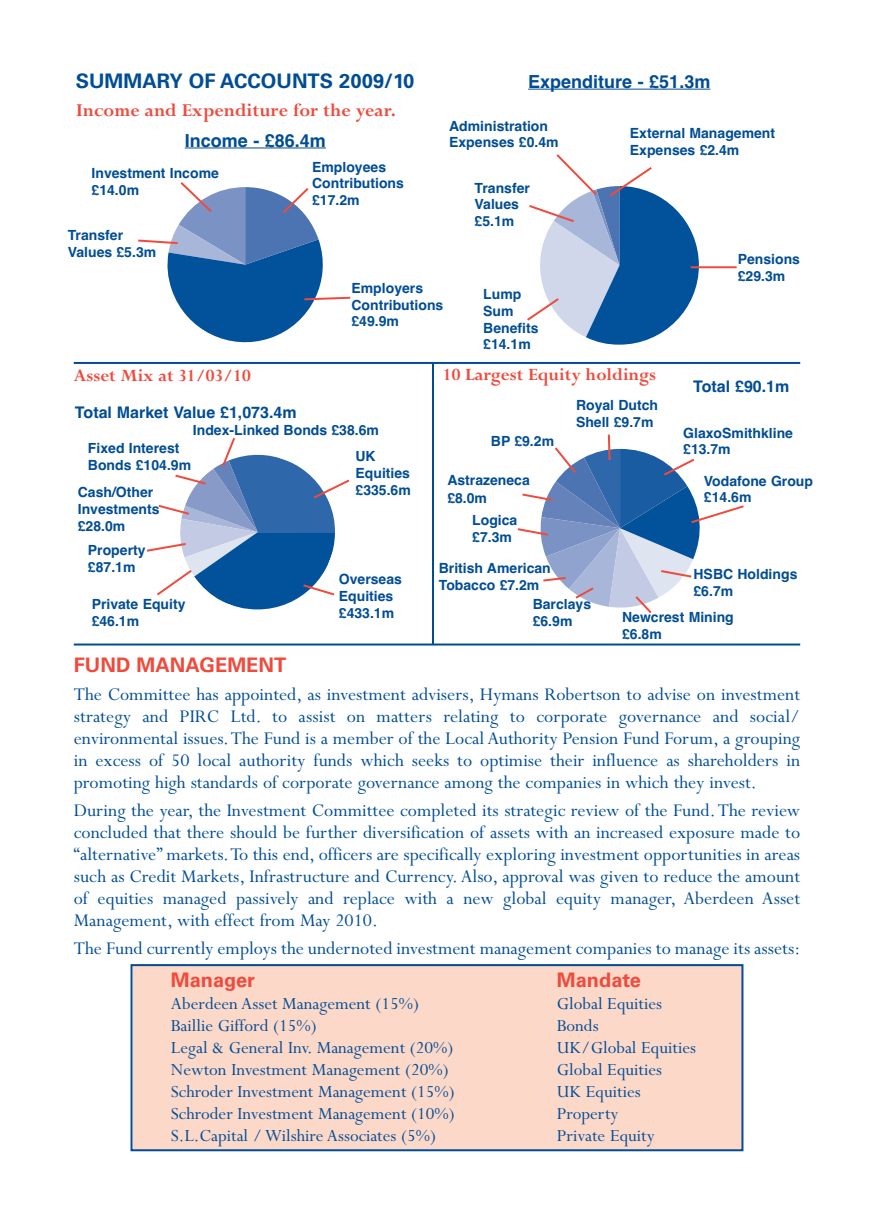
<style>
.page{position:relative;width:874px;height:1225px;background:#fff}
.page>*{position:absolute;margin:0;border:0;box-sizing:border-box;transform-origin:0 0}
.t1{font:20px/22px "Perpetua";color:#014d95;text-align:justify}
.t2{font:700 20px "Perpetua";color:#ef4b3d}
.t3{font:700 20px "Univers";color:#ef4b3d}
.t4{font:700 20px "Univers";color:#014d95}
.t5{font:19px "Perpetua";color:#014d95}
.t6{font:700 19px "Perpetua";color:#ef4b3d}
.t7{font:700 18px "Helvetica";color:#014d95}
.t8{font:700 16px "Helvetica";color:#014d95}
.t9{font:700 14px/16.8px "Helvetica";color:#014d95}
</style>
<div class="page">
<div style="left:132px;top:966px;width:609px;height:183px;background:#fcd8c9"></div>
<div style="left:130px;top:964px;width:613px;height:187px;border:2px solid #014d95"></div>
<hr style="left:185px;top:147px;width:141px;height:1px;background:#014d95">
<hr style="left:690px;top:266px;width:46px;height:2px;background:#ef4b3d">
<hr style="left:528px;top:89px;width:182px;height:1px;background:#014d95">
<hr style="left:74px;top:362px;width:725px;height:2px;background:#014d95">
<hr style="left:74px;top:643px;width:725px;height:2px;background:#014d95">
<svg style="left:527px;top:154px;width:171px;height:191px"></svg>
<hr style="left:432px;top:363px;width:2px;height:282px;background:#014d95">
<svg style="left:138px;top:182px;width:213px;height:160px"></svg>
<svg style="left:146px;top:437px;width:204px;height:172px"></svg>
<svg style="left:517px;top:434px;width:227px;height:180px"></svg>
<p class="t4" style="left:76px;top:74px;width:340px">SUMMARY OF ACCOUNTS 2009/10</p>
<p class="t2" style="left:76px;top:103px;width:321px">Income and Expenditure for the year.</p>
<p class="t7" style="left:185px;top:130px;width:143px">Income - £86.4m</p>
<p class="t9" style="left:92px;top:165px;width:129px">Investment Income £14.0m</p>
<p class="t9" style="left:312px;top:158px;width:93px">Employees<br>Contributions £17.2m</p>
<p class="t7" style="left:528px;top:71px;width:184px">Expenditure - £51.3m</p>
<p class="t9" style="left:629px;top:125px;width:147px">External Management<br>Expenses £2.4m</p>
<p class="t9" style="left:449px;top:117px;width:111px">Administration<br>Expenses £0.4m</p>
<p class="t9" style="left:474px;top:179px;width:57px">Transfer<br>Values £5.1m</p>
<p class="t9" style="left:68px;top:227px;width:90px">Transfer<br>Values £5.3m</p>
<p class="t9" style="left:351px;top:279px;width:93px">Employers<br>Contributions £49.9m</p>
<p class="t9" style="left:483px;top:286px;width:57px">Lump<br>Sum<br>Benefits £14.1m</p>
<p class="t6" style="left:74px;top:369px;width:178px">Asset Mix at 31/03/10</p>
<p class="t6" style="left:443px;top:367px;width:214px">10 Largest Equity holdings</p>
<p class="t9" style="left:737px;top:251px;width:64px">Pensions £29.3m</p>
<p class="t8" style="left:692px;top:377px;width:98px">Total £90.1m</p>
<p class="t8" style="left:75px;top:403px;width:223px">Total Market Value £1,073.4m</p>
<p class="t9" style="left:193px;top:417px;width:187px;line-height:25.8px;text-align:right">Index-Linked Bonds £38.6m<br>UK</p>
<p class="t9" style="left:355px;top:464px;width:57px">Equities £335.6m</p>
<p class="t9" style="left:88px;top:439px;width:105px">Fixed Interest<br>Bonds £104.9m</p>
<p class="t9" style="left:78px;top:484px;width:83px">Cash/Other<br>Investments £28.0m</p>
<p class="t9" style="left:88px;top:542px;width:59px">Property £87.1m</p>
<p class="t9" style="left:92px;top:595px;width:95px">Private Equity £46.1m</p>
<p class="t9" style="left:339px;top:571px;width:65px">Overseas<br>Equities £433.1m</p>
<p class="t9" style="left:575px;top:396px;width:84px">Royal Dutch<br>Shell £9.7m</p>
<p class="t9" style="left:490px;top:433px;width:65px">BP £9.2m</p>
<p class="t9" style="left:683px;top:424px;width:111px">GlaxoSmithkline £13.7m</p>
<p class="t9" style="left:447px;top:471px;width:84px;line-height:18px">Astrazeneca £8.0m</p>
<p class="t9" style="left:472px;top:512px;width:47px">Logica £7.3m</p>
<p class="t9" style="left:438px;top:559px;width:113px">British American<br>Tobacco £7.2m</p>
<p class="t9" style="left:532px;top:595px;width:60px">Barclays £6.9m</p>
<p class="t9" style="left:703px;top:472px;width:111px">Vodafone Group £14.6m</p>
<p class="t9" style="left:693px;top:566px;width:105px">HSBC Holdings £6.7m</p>
<p class="t9" style="left:621px;top:609px;width:113px">Newcrest Mining £6.8m</p>
<p class="t3" style="left:74px;top:658px;width:214px">FUND MANAGEMENT</p>
<p class="t1" style="left:74px;top:685px;width:727px">The Committee has appointed, as investment advisers, Hymans Robertson to advise on investment strategy and PIRC Ltd. to assist on matters relating to corporate governance and social/ environmental issues.The Fund is a member of the Local Authority Pension Fund Forum, a grouping in excess of 50 local authority funds which seeks to optimise their influence as shareholders in promoting high standards of corporate governance among the companies in which they invest.</p>
<p class="t1" style="left:74px;top:801px;width:727px">During the year, the Investment Committee completed its strategic review of the Fund.The review concluded that there should be further diversification of assets with an increased exposure made to “alternative” markets.To this end, officers are specifically exploring investment opportunities in areas such as Credit Markets, Infrastructure and Currency.Also, approval was given to reduce the amount of equities managed passively and replace with a new global equity manager, Aberdeen Asset Management, with effect from May 2010.</p>
<p class="t1" style="left:74px;top:938px;width:727px">The Fund currently employs the undernoted investment management companies to manage its assets:</p>
<p class="t3" style="left:171px;top:972px;width:86px">Manager</p>
<p class="t3" style="left:556px;top:972px;width:86px">Mandate</p>
<p class="t5" style="left:171px;top:996px;width:249px">Aberdeen Asset Management (15%)</p>
<p class="t5" style="left:556px;top:996px;width:107px">Global Equities</p>
<p class="t5" style="left:171px;top:1018px;width:147px">Baillie Gifford (15%)</p>
<p class="t5" style="left:556px;top:1018px;width:43px">Bonds</p>
<p class="t5" style="left:171px;top:1040px;width:284px">Legal &amp; General Inv. Management (20%)</p>
<p class="t5" style="left:556px;top:1040px;width:141px">UK/Global Equities</p>
<p class="t5" style="left:171px;top:1062px;width:279px">Newton Investment Management (20%)</p>
<p class="t5" style="left:556px;top:1062px;width:107px">Global Equities</p>
<p class="t5" style="left:171px;top:1084px;width:285px">Schroder Investment Management (15%)</p>
<p class="t5" style="left:556px;top:1084px;width:85px">UK Equities</p>
<p class="t5" style="left:171px;top:1106px;width:285px">Schroder Investment Management (10%)</p>
<p class="t5" style="left:556px;top:1106px;width:63px">Property</p>
<p class="t5" style="left:171px;top:1128px;width:266px">S.L.Capital /Wilshire Associates (5%)</p>
<p class="t5" style="left:556px;top:1128px;width:99px">Private Equity</p>
</div>
